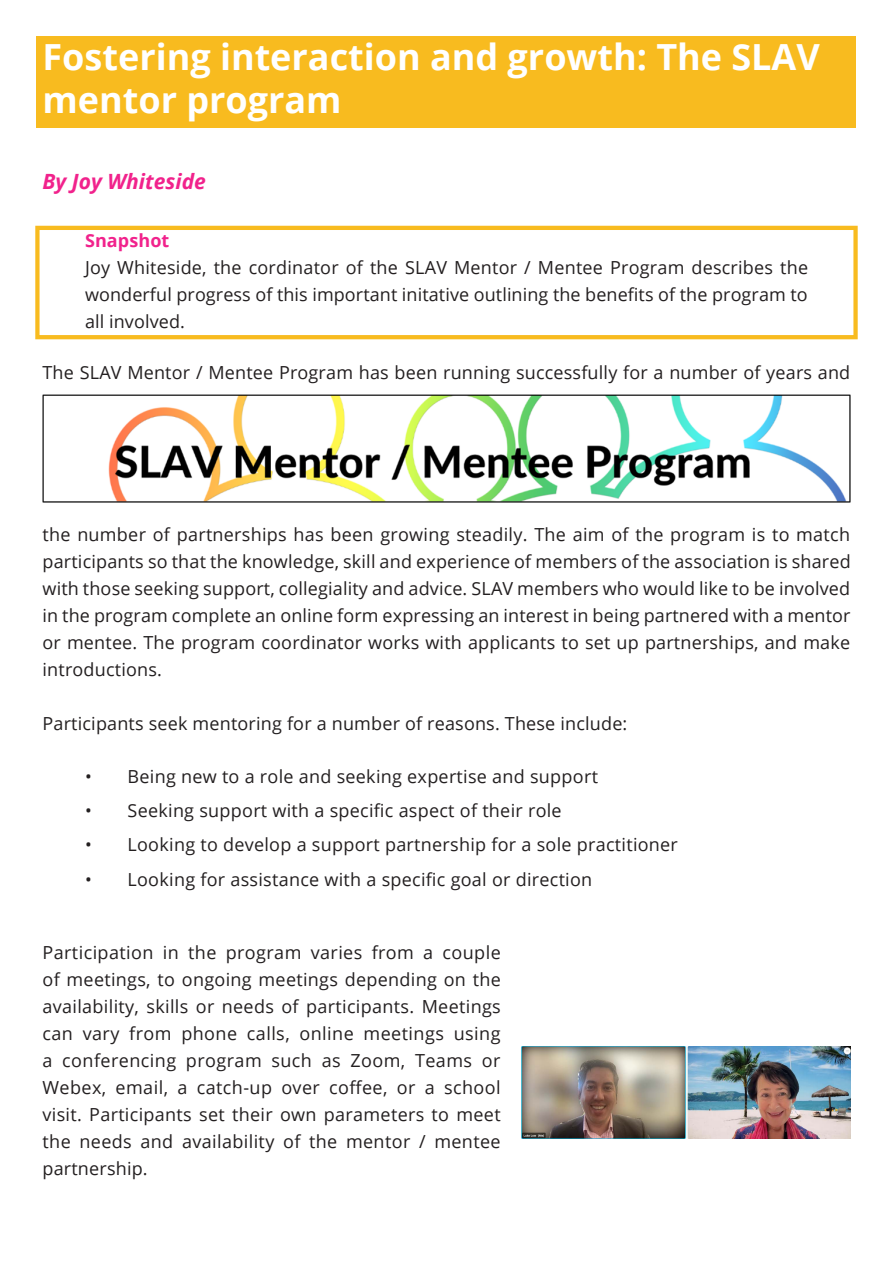
<style>
.page{position:relative;width:893px;height:1263px;background:#fff}
.page>*{position:absolute;margin:0;border:0;box-sizing:border-box;transform-origin:0 0}
.t1{font:700 36px/43.2px "Open Sans";color:#fff}
.Author{font:italic 700 21px "Open Sans";color:#f1228c}
.Snapshot{font:18px/27px "Open Sans";letter-spacing:.01em;color:#231f20;text-align:justify}
.Bullet_points{font:18px "Open Sans";letter-spacing:.015em;color:#231f20}
.Snapshot-2{font:700 18px "Open Sans";letter-spacing:.005em;color:#f1228c}
</style>
<div class="page">
<div style="left:37px;top:37px;width:819px;height:91px;background:#f8bb1f"></div>
<div style="left:35px;top:226px;width:823px;height:113px;border:4px solid #f8bb1f"></div>
<img style="left:43px;top:394px;width:807px;height:108px">
<img style="left:522px;top:1046px;width:328px;height:92px">
<h1 class="t1" style="left:43px;top:34px;width:779px">Fostering interaction and growth: The SLAV mentor program</h1>
<h5 class="Author" style="left:43px;top:167px;width:165px">By Joy Whiteside</h5>
<p class="Snapshot-2" style="left:85px;top:227px;width:86px">Snapshot</p>
<p class="Snapshot" style="left:85px;top:253px;width:725px">Joy Whiteside, the cordinator of the SLAV Mentor / Mentee Program describes the wonderful progress of this important initative outlining the benefits of the program to all involved.</p>
<p class="Snapshot" style="left:43px;top:358px;width:809px">The SLAV Mentor / Mentee Program has been running successfully for a number of years and</p>
<p class="Snapshot" style="left:43px;top:520px;width:810px">the number of partnerships has been growing steadily. The aim of the program is to match participants so that the knowledge, skill and experience of members of the association is shared with those seeking support, collegiality and advice. SLAV members who would like to be involved in the program complete an online form expressing an interest in being partnered with a mentor or mentee. The program coordinator works with applicants to set up partnerships, and make introductions.</p>
<p class="Snapshot" style="left:43px;top:709px;width:586px">Participants seek mentoring for a number of reasons. These include:</p>
<p class="Bullet_points" style="left:85px;top:764px;width:514px">• Being new to a role and seeking expertise and support</p>
<p class="Bullet_points" style="left:85px;top:798px;width:478px">• Seeking support with a specific aspect of their role</p>
<p class="Bullet_points" style="left:85px;top:832px;width:594px">• Looking to develop a support partnership for a sole practitioner</p>
<p class="Bullet_points" style="left:85px;top:867px;width:509px">• Looking for assistance with a specific goal or direction</p>
<p class="Snapshot" style="left:43px;top:938px;width:460px">Participation in the program varies from a couple of meetings, to ongoing meetings depending on the availability, skills or needs of participants. Meetings can vary from phone calls, online meetings using a conferencing program such as Zoom, Teams or Webex, email, a catch-up over coffee, or a school visit. Participants set their own parameters to meet the needs and availability of the mentor / mentee partnership.</p>
</div>
